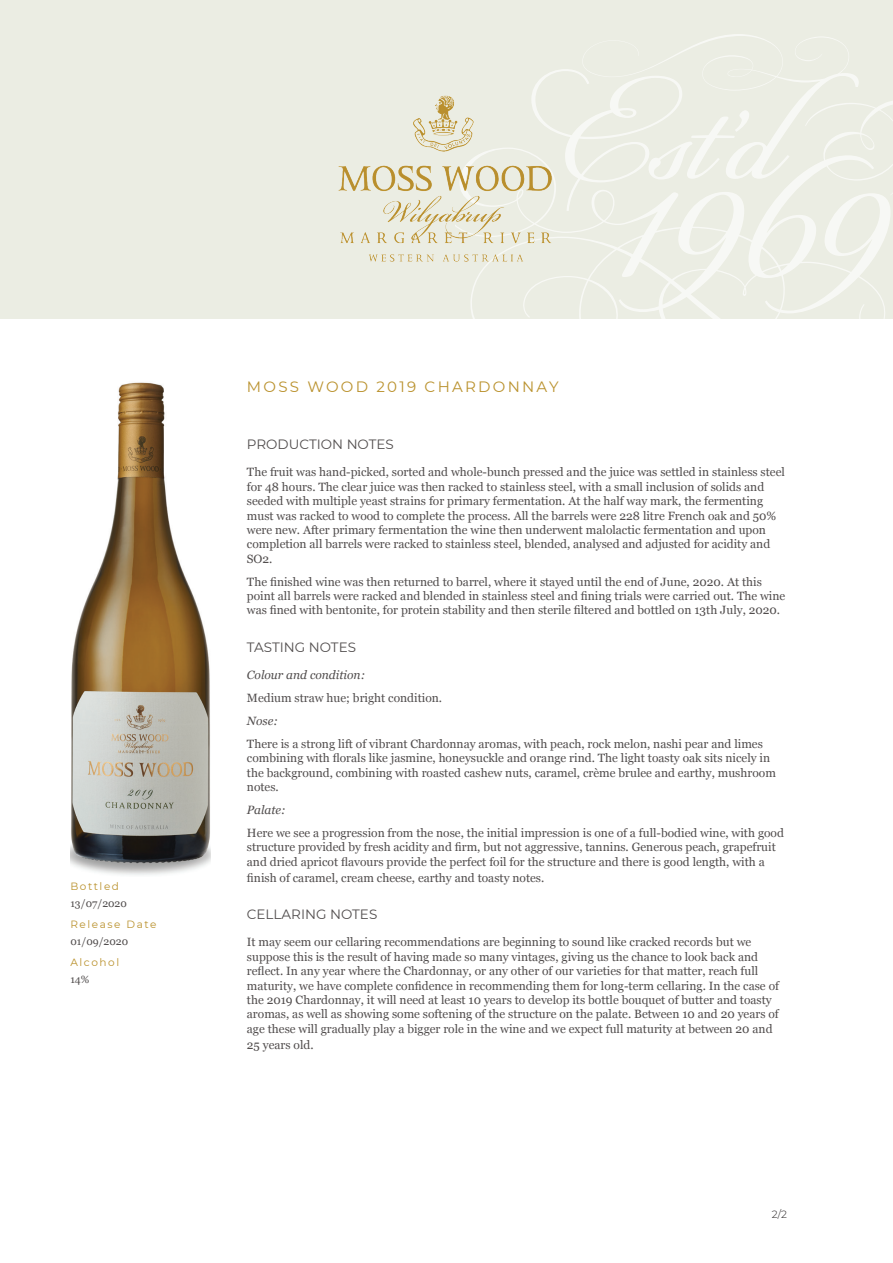
<style>
.page{position:relative;width:893px;height:1263px;background:#fff}
.page>*{position:absolute;margin:0;border:0;box-sizing:border-box;transform-origin:0 0}
.t1{font:15px "Montserrat";letter-spacing:.15em;color:#ba922e}
.t2{font:13.5px "Montserrat";color:#514d4d}
.t3{font:12px/14.4px "Georgia";color:#514d4d}
.t4{font:italic 12px "Georgia";color:#514d4d}
.t5{font:10.5px "Montserrat";letter-spacing:.15em;color:#ba922e}
.t6{font:10.5px "Georgia";color:#514d4d}
.t7{font:300 10.5px "Montserrat";color:#231f20}
</style>
<div class="page">
<div style="left:0;top:0;width:893px;height:318px;background:#ebede3"></div>
<svg style="left:456px;top:101px;width:437px;height:218px"></svg>
<svg style="left:534px;top:34px;width:325px;height:177px"></svg>
<img style="left:338px;top:89px;width:221px;height:180px">
<img style="left:70px;top:382px;width:141px;height:493px">
<p class="t5" style="left:70px;top:879px;width:50px">Bottled</p>
<p class="t6" style="left:70px;top:896px;width:58px">13/07/2020</p>
<p class="t5" style="left:70px;top:917px;width:87px">Release Date</p>
<p class="t6" style="left:70px;top:934px;width:59px">01/09/2020</p>
<p class="t5" style="left:70px;top:955px;width:50px">Alcohol</p>
<p class="t6" style="left:70px;top:972px;width:21px">14%</p>
<p class="t1" style="left:247px;top:376px;width:313px">MOSS WOOD 2019 CHARDONNAY</p>
<p class="t2" style="left:247px;top:435px;width:148px">PRODUCTION NOTES</p>
<p class="t3" style="left:247px;top:464px;width:540px">The fruit was hand-picked, sorted and whole-bunch pressed and the juice was settled in stainless steel for 48 hours. The clear juice was then racked to stainless steel, with a small inclusion of solids and seeded with multiple yeast strains for primary fermentation. At the half way mark, the fermenting must was racked to wood to complete the process. All the barrels were 228 litre French oak and 50% were new. After primary fermentation the wine then underwent malolactic fermentation and upon completion all barrels were racked to stainless steel, blended, analysed and adjusted for acidity and SO2.</p>
<p class="t3" style="left:247px;top:574px;width:540px">The finished wine was then returned to barrel, where it stayed until the end of June, 2020. At this point all barrels were racked and blended in stainless steel and fining trials were carried out. The wine was fined with bentonite, for protein stability and then sterile filtered and bottled on 13th July, 2020.</p>
<p class="t2" style="left:247px;top:638px;width:111px">TASTING NOTES</p>
<p class="t4" style="left:247px;top:666px;width:120px">Colour and condition:</p>
<p class="t3" style="left:247px;top:690px;width:197px">Medium straw hue; bright condition.</p>
<p class="t4" style="left:247px;top:712px;width:33px">Nose:</p>
<p class="t3" style="left:247px;top:736px;width:530px">There is a strong lift of vibrant Chardonnay aromas, with peach, rock melon, nashi pear and limes combining with florals like jasmine, honeysuckle and orange rind. The light toasty oak sits nicely in the background, combining with roasted cashew nuts, caramel, crème brulee and earthy, mushroom notes.</p>
<p class="t4" style="left:247px;top:801px;width:40px">Palate:</p>
<p class="t3" style="left:247px;top:825px;width:538px">Here we see a progression from the nose, the initial impression is one of a full-bodied wine, with good structure provided by fresh acidity and firm, but not aggressive, tannins. Generous peach, grapefruit and dried apricot flavours provide the perfect foil for the structure and there is good length, with a</p>
<p class="t3" style="left:247px;top:870px;width:299px">finish of caramel, cream cheese, earthy and toasty notes.</p>
<p class="t2" style="left:247px;top:905px;width:132px">CELLARING NOTES</p>
<p class="t3" style="left:247px;top:935px;width:534px">It may seem our cellaring recommendations are beginning to sound like cracked records but we suppose this is the result of having made so many vintages, giving us the chance to look back and reflect. In any year where the Chardonnay, or any other of our varieties for that matter, reach full maturity, we have complete confidence in recommending them for long-term cellaring. In the case of the 2019 Chardonnay, it will need at least 10 years to develop its bottle bouquet of butter and toasty aromas, as well as showing some softening of the structure on the palate. Between 10 and 20 years of age these will gradually play a bigger role in the wine and we expect full maturity at between 20 and</p>
<p class="t3" style="left:247px;top:1037px;width:68px">25 years old.</p>
<p class="t7" style="left:772px;top:1207px;width:17px">2/2</p>
</div>
